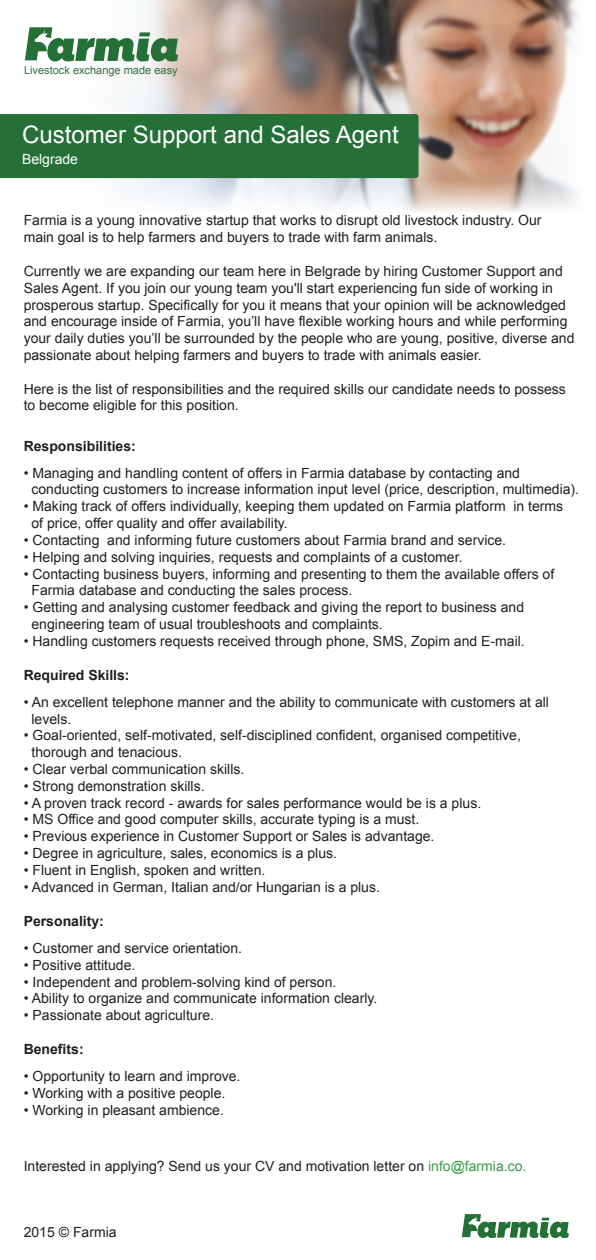
<style>
.page{position:relative;width:596px;height:1260px;background:#fff}
.page>*{position:absolute;margin:0;border:0;box-sizing:border-box;transform-origin:0 0}
.t1{font:24px "Arial";color:#fff}
.t2{font:14px/16.8px "Arial";color:#1e1f1e}
.t3{font:700 14px "Arial";color:#1e1f1e}
.t4{font:14px "Arial";color:#fff}
.t5{font:11px "Arial";color:#307137}
.s1{color:#3a9a45}
</style>
<div class="page">
<img style="left:423px;top:0;width:119px;height:178px">
<svg style="left:52px;top:0;width:371px;height:178px"></svg>
<svg style="left:542px;top:0;width:37px;height:178px"></svg>
<svg style="left:0;top:178px;width:578px;height:34px"></svg>
<div style="left:0;top:114px;width:418px;height:64px;background:#247037"></div>
<svg style="left:461px;top:1214px;width:107px;height:23px"></svg>
<svg style="left:25px;top:27px;width:153px;height:34px"></svg>
<p class="t5" style="left:24px;top:62px;width:155px">Livestock exchange made easy</p>
<h1 class="t1" style="left:22px;top:118px;width:378px">Customer Support and Sales Agent</h1>
<p class="t4" style="left:22px;top:149px;width:58px">Belgrade</p>
<p class="t2" style="left:24px;top:212px;width:519px">Farmia is a young innovative startup that works to disrupt old livestock industry. Our main goal is to help farmers and buyers to trade with farm animals.</p>
<p class="t2" style="left:24px;top:262px;width:552px">Currently we are expanding our team here in Belgrade by hiring Customer Support and Sales Agent. If you join our young team you'll start experiencing fun side of working in prosperous startup. Specifically for you it means that your opinion will be acknowledged and encourage inside of Farmia, you’ll have flexible working hours and while performing your daily duties you’ll be surrounded by the people who are young, positive, diverse and passionate about helping farmers and buyers to trade with animals easier.</p>
<p class="t2" style="left:24px;top:380px;width:543px">Here is the list of responsibilities and the required skills our candidate needs to possess to become eligible for this position.</p>
<p class="t3" style="left:24px;top:436px;width:114px">Responsibilities:</p>
<p class="t2" style="left:31px;top:464px;width:548px;text-indent:-8px">• Managing and handling content of offers in Farmia database by contacting and conducting customers to increase information input level (price, description, multimedia).</p>
<p class="t2" style="left:31px;top:498px;width:533px;text-indent:-8px">• Making track of offers individually, keeping them updated on Farmia platform in terms of price, offer quality and offer availability.</p>
<p class="t2" style="left:24px;top:531px;width:483px">• Contacting and informing future customers about Farmia brand and service.</p>
<p class="t2" style="left:24px;top:548px;width:440px">• Helping and solving inquiries, requests and complaints of a customer.</p>
<p class="t2" style="left:31px;top:565px;width:524px;text-indent:-8px">• Contacting business buyers, informing and presenting to them the available offers of<br>Farmia database and conducting the sales process.</p>
<p class="t2" style="left:31px;top:598px;width:494px;text-indent:-8px">• Getting and analysing customer feedback and giving the report to business and engineering team of usual troubleshoots and complaints.</p>
<p class="t2" style="left:24px;top:632px;width:502px">• Handling customers requests received through phone, SMS, Zopim and E-mail.</p>
<p class="t3" style="left:24px;top:665px;width:107px">Required Skills:</p>
<p class="t2" style="left:31px;top:693px;width:518px;text-indent:-8px">• An excellent telephone manner and the ability to communicate with customers at all levels.</p>
<p class="t2" style="left:31px;top:727px;width:490px;text-indent:-8px">• Goal-oriented, self-motivated, self-disciplined confident, organised competitive, thorough and tenacious.</p>
<p class="t2" style="left:24px;top:760px;width:222px">• Clear verbal communication skills.</p>
<p class="t2" style="left:24px;top:777px;width:182px">• Strong demonstration skills.</p>
<p class="t2" style="left:24px;top:794px;width:458px">• A proven track record - awards for sales performance would be is a plus.</p>
<p class="t2" style="left:24px;top:811px;width:397px">• MS Office and good computer skills, accurate typing is a must.</p>
<p class="t2" style="left:24px;top:827px;width:412px">• Previous experience in Customer Support or Sales is advantage.</p>
<p class="t2" style="left:24px;top:844px;width:315px">• Degree in agriculture, sales, economics is a plus.</p>
<p class="t2" style="left:24px;top:861px;width:243px">• Fluent in English, spoken and written.</p>
<p class="t2" style="left:24px;top:878px;width:357px">• Advanced in German, Italian and/or Hungarian is a plus.</p>
<p class="t3" style="left:24px;top:911px;width:82px">Personality:</p>
<p class="t2" style="left:24px;top:939px;width:220px">• Customer and service orientation.</p>
<p class="t2" style="left:24px;top:956px;width:113px">• Positive attitude.</p>
<p class="t2" style="left:24px;top:973px;width:314px">• Independent and problem-solving kind of person.</p>
<p class="t2" style="left:24px;top:989px;width:355px">• Ability to organize and communicate information clearly.</p>
<p class="t2" style="left:24px;top:1006px;width:192px">• Passionate about agriculture.</p>
<p class="t3" style="left:24px;top:1039px;width:61px">Benefits:</p>
<p class="t2" style="left:24px;top:1067px;width:218px">• Opportunity to learn and improve.</p>
<p class="t2" style="left:24px;top:1084px;width:203px">• Working with a positive people.</p>
<p class="t2" style="left:24px;top:1101px;width:201px">• Working in pleasant ambience.</p>
<p class="t2" style="left:24px;top:1157px;width:504px">Interested in applying? Send us your CV and motivation letter on <span class="s1">info@farmia.co.</span></p>
<p class="t2" style="left:24px;top:1222px;width:94px">2015 © Farmia</p>
</div>
